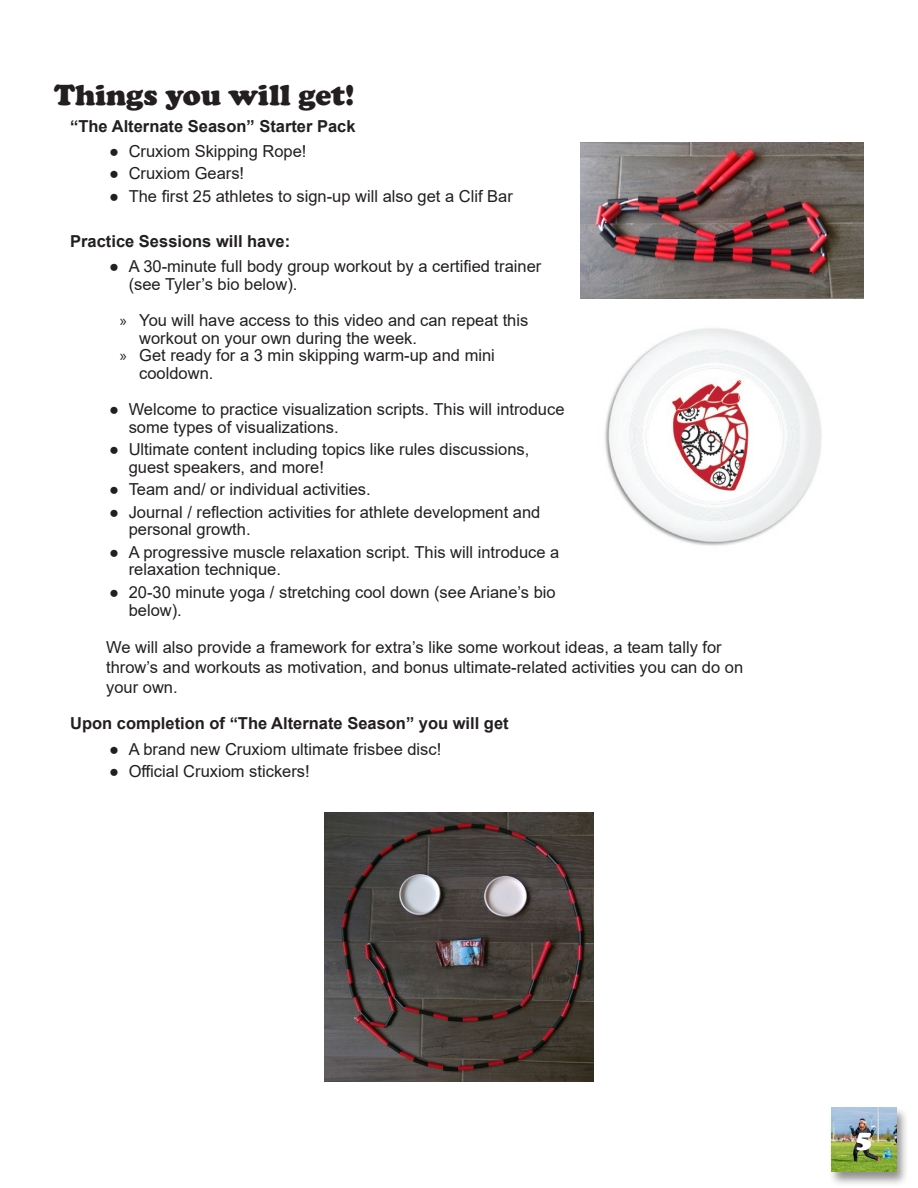
<style>
.page{position:relative;width:918px;height:1188px;background:#fff}
.page>*{position:absolute;margin:0;border:0;box-sizing:border-box;transform-origin:0 0}
.Heading{font:900 30px "Cooper";color:#231f20}
.t1{font:900 27px "Cooper";color:#fff}
.t2{font:16.5px/17.9px "Arial";color:#231f20}
.Sub_heading{font:700 16.5px "Arial";color:#231f20}
.s1{font-family:"Myriad Pro"}
</style>
<div class="page">
<div style="left:828px;top:1107px;width:81px;height:80px;background:#231f20;opacity:.5"></div>
<img style="left:832px;top:1107px;width:64px;height:64px">
<img style="left:604px;top:328px;width:218px;height:218px">
<img style="left:580px;top:142px;width:284px;height:156px">
<img style="left:325px;top:812px;width:268px;height:270px">
<p class="Heading" style="left:54px;top:77px;width:302px">Things you will get!</p>
<p class="Sub_heading" style="left:70px;top:114px;width:287px">“The Alternate Season” Starter Pack</p>
<p class="t2" style="left:109px;top:142px;width:199px">● Cruxiom Skipping Rope!</p>
<p class="t2" style="left:109px;top:164px;width:137px">● Cruxiom Gears!</p>
<p class="t2" style="left:109px;top:187px;width:405px">● The first 25 athletes to sign-up will also get a Clif Bar</p>
<p class="Sub_heading" style="left:70px;top:229px;width:222px">Practice Sessions will have:</p>
<p class="t2" style="left:129px;top:257px;width:414px;text-indent:-20px">● A 30-minute full body group workout by a certified trainer (see Tyler’s bio below).</p>
<p class="t2" style="left:139px;top:311px;width:391px;text-indent:-20px"><span class="s1">»</span> You will have access to this video and can repeat this workout on your own during the week.</p>
<p class="t2" style="left:139px;top:347px;width:357px;text-indent:-20px"><span class="s1">»</span> Get ready for a 3 min skipping warm-up and mini cooldown.</p>
<p class="t2" style="left:129px;top:400px;width:437px;text-indent:-20px">● Welcome to practice visualization scripts. This will introduce some types of visualizations.</p>
<p class="t2" style="left:129px;top:440px;width:402px;text-indent:-20px">● Ultimate content including topics like rules discussions, guest speakers, and more!</p>
<p class="t2" style="left:109px;top:480px;width:263px">● Team and/ or individual activities.</p>
<p class="t2" style="left:129px;top:503px;width:413px;text-indent:-20px">● Journal / reflection activities for athlete development and personal growth.</p>
<p class="t2" style="left:129px;top:543px;width:432px;text-indent:-20px">● A progressive muscle relaxation script. This will introduce a relaxation technique.</p>
<p class="t2" style="left:129px;top:583px;width:429px;text-indent:-20px">● 20-30 minute yoga / stretching cool down (see Ariane’s bio below).</p>
<p class="t2" style="left:106px;top:638px;width:639px;line-height:19.8px">We will also provide a framework for extra’s like some workout ideas, a team tally for throw’s and workouts as motivation, and bonus ultimate-related activities you can do on your own.</p>
<p class="Sub_heading" style="left:70px;top:712px;width:440px">Upon completion of “The Alternate Season” you will get</p>
<p class="t2" style="left:109px;top:740px;width:334px">● A brand new Cruxiom ultimate frisbee disc!</p>
<p class="t2" style="left:109px;top:762px;width:202px">● Official Cruxiom stickers!</p>
<h2 class="t1" style="left:856px;top:1123px;width:18px">5</h2>
</div>
